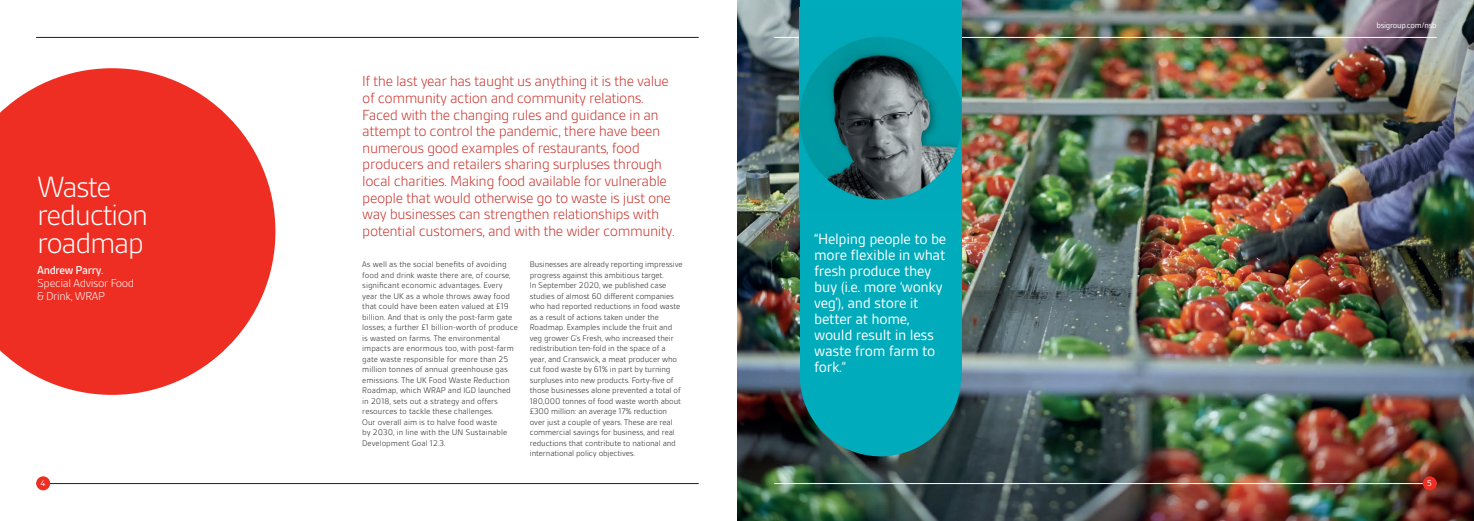
<style>
.page{position:relative;width:1474px;height:521px;background:#fff}
.page>*{position:absolute;margin:0;border:0;box-sizing:border-box;transform-origin:0 0}
.t1{font:300 31.5px/28px "BSI Gesta";letter-spacing:-.05em;color:#fff}
.t2{font:16.01px/16px "BSI Gesta";letter-spacing:-.02em;color:#fff}
.t3{font:300 15.75px/16.6px "BSI Gesta";letter-spacing:-.03em;color:#c9312b}
.t4{font:300 12.25px/13.1px "BSI Gesta";letter-spacing:-.03em;color:#fff}
.t5{font:500 12.25px "BSI Gesta";letter-spacing:-.03em;color:#fff}
.t6{font:300 8.75px/10.5px "BSI Gesta";letter-spacing:-.01em;color:#231f20}
.t7{font:8.75px "BSI Gesta";letter-spacing:-.03em;color:#fff}
</style>
<div class="page">
<hr style="left:36px;top:37px;width:662px;height:1px;background:#231f20">
<img style="left:737px;top:0;width:736px;height:521px">
<svg style="left:0;top:68px;width:275px;height:327px;background:#f04d43"></svg>
<hr style="left:774px;top:483px;width:662px;height:1px;background:#fff">
<hr style="left:36px;top:483px;width:662px;height:1px;background:#231f20">
<hr style="left:774px;top:37px;width:662px;height:1px;background:#fff">
<div style="left:799px;top:0;width:162px;height:380px;background:#00acbc"></div>
<div style="left:799px;top:295px;width:162px;height:161px;background:#00acbc;border-radius:50%"></div>
<img style="left:799px;top:37px;width:162px;height:163px">
<div style="left:1422px;top:476px;width:14px;height:14px;background:#ee2e22;border-radius:50%"></div>
<div style="left:36px;top:476px;width:14px;height:14px;background:#ee2e22;border-radius:50%"></div>
<h1 class="t1" style="left:37px;top:173px;width:113px">Waste reduction roadmap</h1>
<h3 class="t5" style="left:37px;top:263px;width:68px">Andrew Parry.</h3>
<h3 class="t4" style="left:37px;top:276px;width:99px">Special Advisor Food &amp; Drink, WRAP</h3>
<p class="t3" style="left:362px;top:73px;width:314px">If the last year has taught us anything it is the value of community action and community relations.<br>Faced with the changing rules and guidance in an attempt to control the pandemic, there have been numerous good examples of restaurants, food producers and retailers sharing surpluses through local charities. Making food available for vulnerable people that would otherwise go to waste is just one way businesses can strengthen relationships with potential customers, and with the wider community.</p>
<p class="t6" style="left:362px;top:259px;width:157px">As well as the social benefits of avoiding food and drink waste there are, of course, significant economic advantages. Every year the UK as a whole throws away food that could have been eaten valued at £19 billion. And that is only the post-farm gate losses; a further £1 billion-worth of produce is wasted on farms. The environmental impacts are enormous too, with post-farm gate waste responsible for more than 25 million tonnes of annual greenhouse gas emissions. The UK Food Waste Reduction Roadmap, which WRAP and IGD launched in 2018, sets out a strategy and offers resources to tackle these challenges.<br>Our overall aim is to halve food waste<br>by 2030, in line with the UN Sustainable Development Goal 12.3.</p>
<p class="t6" style="left:530px;top:259px;width:154px">Businesses are already reporting impressive progress against this ambitious target.<br>In September 2020, we published case studies of almost 60 different companies who had reported reductions in food waste as a result of actions taken under the Roadmap. Examples include the fruit and veg grower G’s Fresh, who increased their redistribution ten-fold in the space of a year, and Cranswick, a meat producer who cut food waste by 61% in part by turning surpluses into new products. Forty-five of those businesses alone prevented a total of 180,000 tonnes of food waste worth about £300 million: an average 17% reduction over just a couple of years. These are real commercial savings for business, and real reductions that contribute to national and international policy objectives.</p>
<h2 class="t2" style="left:814px;top:230px;width:134px">“Helping people to be more flexible in what fresh produce they buy (i.e. more ‘wonky veg’), and store it better at home, would result in less waste from farm to fork.“</h2>
<p class="t7" style="left:1376px;top:21px;width:62px">bsigroup.com/nsb</p>
<p class="t7" style="left:41px;top:479px;width:6px">4</p>
<p class="t7" style="left:1427px;top:479px;width:6px">5</p>
</div>
